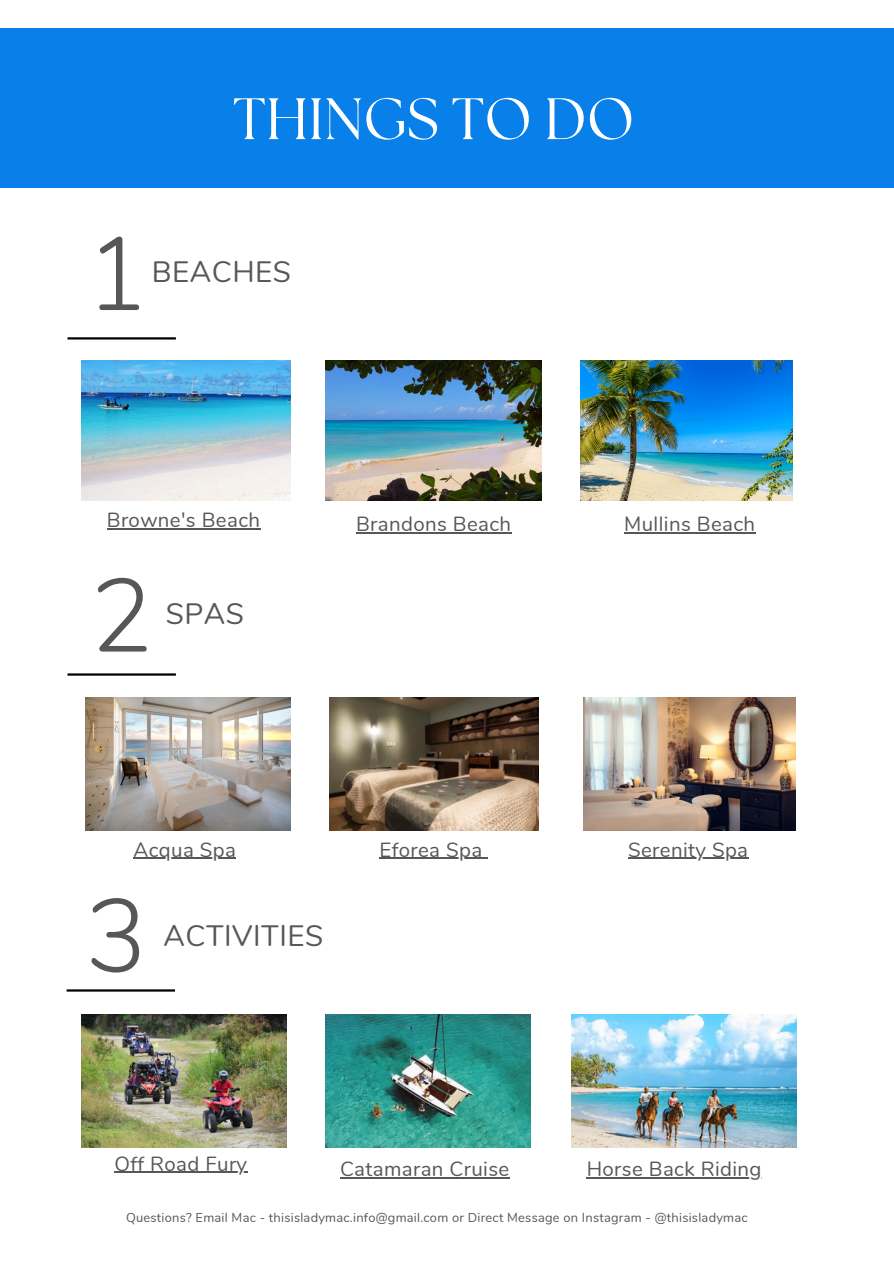
<style>
.page{position:relative;width:894px;height:1264px;background:#fff}
.page>*{position:absolute;margin:0;border:0;box-sizing:border-box;transform-origin:0 0}
.t1{font:300 103.35px "Nunito";color:#575757}
.t2{font:58.2px "The Seasons";letter-spacing:.005em;color:#fff}
.t3{font:29.4px "Nunito";letter-spacing:.02em;color:#575757}
.t4{font:20.4px "Nunito";letter-spacing:.02em;color:#575757}
.t5{font:12.9px "Nunito";letter-spacing:.02em;color:#575757}
</style>
<div class="page">
<hr style="left:67px;top:337px;width:109px;height:2px;background:#000">
<hr style="left:67px;top:673px;width:109px;height:2px;background:#000">
<hr style="left:67px;top:989px;width:108px;height:2px;background:#000">
<div style="left:0;top:28px;width:893px;height:160px;background:#0980e9"></div>
<img style="left:81px;top:361px;width:209px;height:139px">
<img style="left:326px;top:361px;width:215px;height:139px">
<img style="left:580px;top:361px;width:212px;height:139px">
<img style="left:85px;top:697px;width:205px;height:133px">
<img style="left:329px;top:697px;width:209px;height:133px">
<img style="left:583px;top:697px;width:212px;height:133px">
<img style="left:81px;top:1014px;width:205px;height:133px">
<img style="left:326px;top:1014px;width:204px;height:133px">
<img style="left:571px;top:1014px;width:225px;height:133px">
<hr style="left:133px;top:857px;width:103px;height:1px;background:#575757">
<hr style="left:114px;top:1171px;width:133px;height:1px;background:#575757">
<hr style="left:107px;top:528px;width:153px;height:1px;background:#575757">
<hr style="left:356px;top:532px;width:155px;height:1px;background:#575757">
<hr style="left:624px;top:532px;width:131px;height:1px;background:#575757">
<hr style="left:379px;top:857px;width:103px;height:1px;background:#575757">
<hr style="left:628px;top:857px;width:120px;height:1px;background:#575757">
<hr style="left:340px;top:1176px;width:169px;height:2px;background:#575757">
<hr style="left:586px;top:1176px;width:175px;height:2px;background:#575757">
<p class="t2" style="left:233px;top:92px;width:402px">THINGS TO DO</p>
<p class="t1" style="left:86px;top:205px;width:64px">1</p>
<p class="t3" style="left:152px;top:252px;width:141px">BEACHES</p>
<p class="t4" style="left:107px;top:506px;width:155px">Browne's Beach</p>
<p class="t4" style="left:356px;top:510px;width:156px">Brandons Beach</p>
<h3 class="t4" style="left:624px;top:510px;width:132px">Mullins Beach</h3>
<p class="t1" style="left:91px;top:547px;width:64px">2</p>
<h3 class="t3" style="left:166px;top:594px;width:80px">SPAS</h3>
<p class="t4" style="left:133px;top:835px;width:104px">Acqua Spa</p>
<p class="t1" style="left:85px;top:867px;width:64px">3</p>
<p class="t3" style="left:163px;top:916px;width:161px">ACTIVITIES</p>
<p class="t4" style="left:379px;top:835px;width:104px">Eforea Spa</p>
<p class="t4" style="left:628px;top:835px;width:121px">Serenity Spa</p>
<p class="t4" style="left:114px;top:1149px;width:134px">Off Road Fury</p>
<p class="t4" style="left:340px;top:1155px;width:171px">Catamaran Cruise</p>
<p class="t4" style="left:586px;top:1155px;width:176px">Horse Back Riding</p>
<p class="t5" style="left:126px;top:1208px;width:623px">Questions? Email Mac - thisisladymac.info@gmail.com or Direct Message on Instagram - @thisisladymac</p>
</div>
